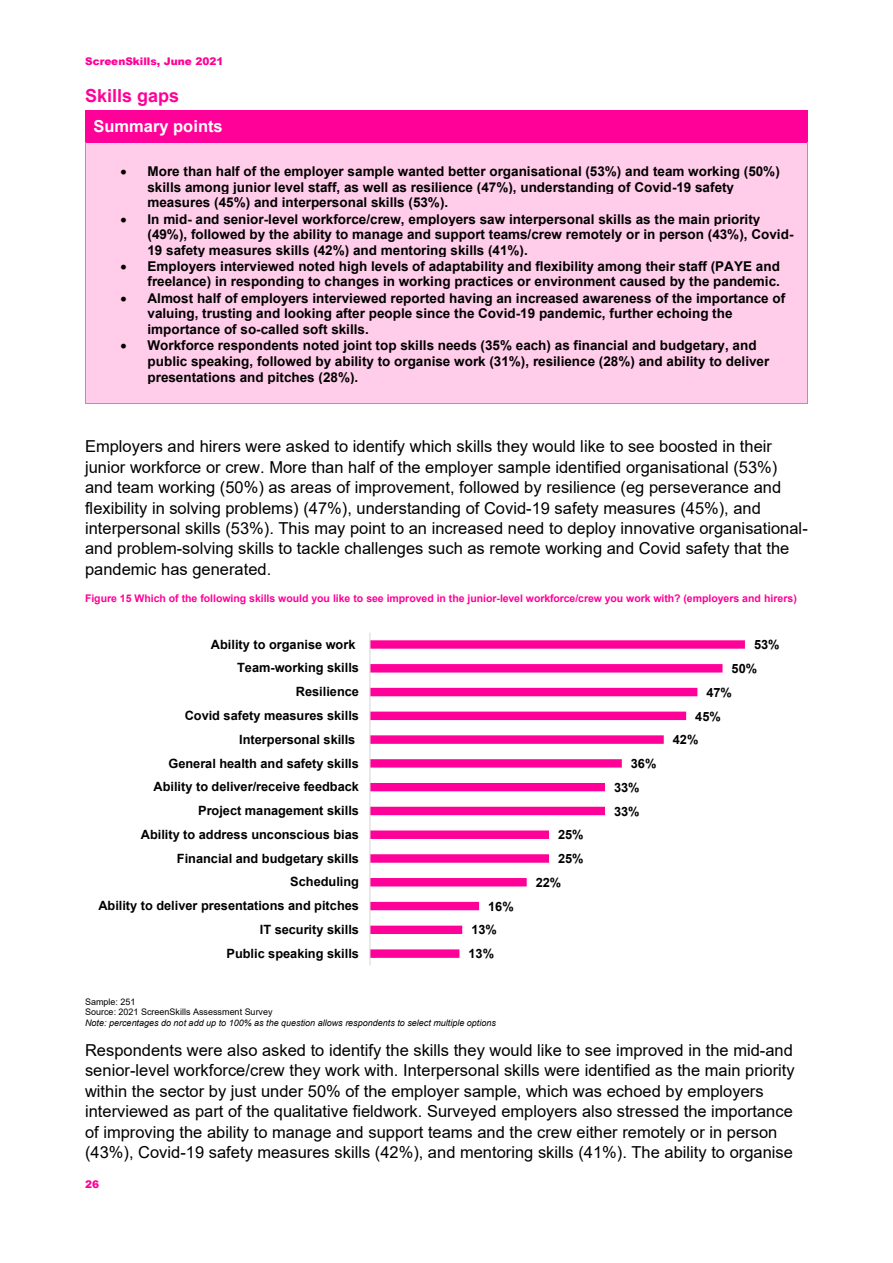
<style>
.page{position:relative;width:893px;height:1263px;background:#fff}
.page>*{position:absolute;margin:0;border:0;box-sizing:border-box;transform-origin:0 0}
.t1{font:700 18px "Arial";color:#ff0198}
.t2{font:16.5px/20.4px "Arial";color:#000}
.t3{font:700 16.5px "Arial";color:#fff}
.t4{font:700 13.5px/15.6px "Arial";color:#000}
.t5{font:700 12.75px "Arial";color:#000}
.t6{font:700 10.5px "Arial";letter-spacing:-.005em;color:#ff0198}
.t7{font:900 10.5px "Arial";color:#ff0198}
.t8{font:italic 9px "Arial";color:#000}
.t9{font:9px "Arial";color:#000}
</style>
<div class="page">
<svg style="left:370px;top:640px;width:375px;height:318px"></svg>
<hr style="left:369px;top:633px;width:1px;height:332px;background:#d9d9d9">
<div style="left:86px;top:111px;width:721px;height:31px;background:#ff0198"></div>
<hr style="left:86px;top:110px;width:721px;height:1px;background:#ff0198">
<hr style="left:85px;top:111px;width:1px;height:31px;background:#ff0198">
<hr style="left:807px;top:111px;width:1px;height:31px;background:#ff0198">
<div style="left:86px;top:142px;width:721px;height:261px;background:#ffccea"></div>
<hr style="left:86px;top:142px;width:721px;height:1px;background:#ff0198">
<hr style="left:85px;top:142px;width:1px;height:261px;background:#ff66c0">
<hr style="left:86px;top:403px;width:721px;height:1px;background:#ff66c0">
<hr style="left:807px;top:142px;width:1px;height:261px;background:#ff66c0">
<p class="t7" style="left:85px;top:53px;width:140px">ScreenSkills, June 2021</p>
<h2 class="t1" style="left:85px;top:83px;width:96px">Skills gaps</h2>
<p class="t3" style="left:94px;top:115px;width:131px">Summary points</p>
<p class="t4" style="left:148px;top:164px;width:634px;text-indent:-27px">• More than half of the employer sample wanted better organisational (53%) and team working (50%) skills among junior level staff, as well as resilience (47%), understanding of Covid-19 safety measures (45%) and interpersonal skills (53%).</p>
<p class="t4" style="left:148px;top:211px;width:648px;text-indent:-27px">• In mid- and senior-level workforce/crew, employers saw interpersonal skills as the main priority (49%), followed by the ability to manage and support teams/crew remotely or in person (43%), Covid-<br>19 safety measures skills (42%) and mentoring skills (41%).</p>
<p class="t4" style="left:121px;top:259px;width:661px;text-align:right">• Employers interviewed noted high levels of adaptability and flexibility among their staff (PAYE and freelance) in responding to changes in working practices or environment caused by the pandemic.</p>
<p class="t4" style="left:148px;top:291px;width:639px;text-indent:-27px">• Almost half of employers interviewed reported having an increased awareness of the importance of valuing, trusting and looking after people since the Covid-19 pandemic, further echoing the importance of so-called soft skills.</p>
<p class="t4" style="left:148px;top:338px;width:623px;text-indent:-27px">• Workforce respondents noted joint top skills needs (35% each) as financial and budgetary, and public speaking, followed by ability to organise work (31%), resilience (28%) and ability to deliver presentations and pitches (28%).</p>
<p class="t2" style="left:85px;top:436px;width:724px">Employers and hirers were asked to identify which skills they would like to see boosted in their junior workforce or crew. More than half of the employer sample identified organisational (53%) and team working (50%) as areas of improvement, followed by resilience (eg perseverance and flexibility in solving problems) (47%), understanding of Covid-19 safety measures (45%), and interpersonal skills (53%). This may point to an increased need to deploy innovative organisational&shy;and problem-solving skills to tackle challenges such as remote working and Covid safety that the pandemic has generated.</p>
<p class="t6" style="left:85px;top:591px;width:713px">Figure 15 Which of the following skills would you like to see improved in the junior-level workforce/crew you work with? (employers and hirers)</p>
<p class="t5" style="left:211px;top:635px;width:146px">Ability to organise work</p>
<p class="t5" style="left:754px;top:636px;width:27px">53%</p>
<p class="t5" style="left:237px;top:659px;width:123px">Team-working skills</p>
<p class="t5" style="left:732px;top:659px;width:27px">50%</p>
<p class="t5" style="left:296px;top:683px;width:65px">Resilience</p>
<p class="t5" style="left:706px;top:683px;width:27px">47%</p>
<p class="t5" style="left:185px;top:706px;width:176px">Covid safety measures skills</p>
<p class="t5" style="left:695px;top:707px;width:27px">45%</p>
<p class="t5" style="left:239px;top:730px;width:118px">Interpersonal skills</p>
<p class="t5" style="left:673px;top:731px;width:27px">42%</p>
<p class="t5" style="left:168px;top:754px;width:192px">General health and safety skills</p>
<p class="t5" style="left:631px;top:755px;width:27px">36%</p>
<p class="t5" style="left:154px;top:778px;width:207px">Ability to deliver/receive feedback</p>
<p class="t5" style="left:614px;top:778px;width:27px">33%</p>
<p class="t5" style="left:198px;top:802px;width:162px">Project management skills</p>
<p class="t5" style="left:614px;top:802px;width:27px">33%</p>
<p class="t5" style="left:141px;top:825px;width:220px">Ability to address unconscious bias</p>
<p class="t5" style="left:558px;top:826px;width:27px">25%</p>
<p class="t5" style="left:177px;top:849px;width:184px">Financial and budgetary skills</p>
<p class="t5" style="left:558px;top:850px;width:27px">25%</p>
<p class="t5" style="left:290px;top:873px;width:70px">Scheduling</p>
<p class="t5" style="left:536px;top:873px;width:27px">22%</p>
<p class="t5" style="left:98px;top:897px;width:262px">Ability to deliver presentations and pitches</p>
<p class="t5" style="left:488px;top:897px;width:27px">16%</p>
<p class="t5" style="left:260px;top:920px;width:101px">IT security skills</p>
<p class="t5" style="left:471px;top:921px;width:27px">13%</p>
<p class="t5" style="left:227px;top:944px;width:134px">Public speaking skills</p>
<p class="t5" style="left:469px;top:945px;width:27px">13%</p>
<p class="t9" style="left:85px;top:995px;width:52px">Sample: 251</p>
<p class="t9" style="left:85px;top:1006px;width:189px">Source: 2021 ScreenSkills Assessment Survey</p>
<p class="t8" style="left:85px;top:1016px;width:412px">Note: percentages do not add up to 100% as the question allows respondents to select multiple options</p>
<p class="t2" style="left:85px;top:1040px;width:711px">Respondents were also asked to identify the skills they would like to see improved in the mid-and senior-level workforce/crew they work with. Interpersonal skills were identified as the main priority within the sector by just under 50% of the employer sample, which was echoed by employers interviewed as part of the qualitative fieldwork. Surveyed employers also stressed the importance of improving the ability to manage and support teams and the crew either remotely or in person (43%), Covid-19 safety measures skills (42%), and mentoring skills (41%). The ability to organise</p>
<p class="t7" style="left:85px;top:1176px;width:16px">26</p>
</div>
